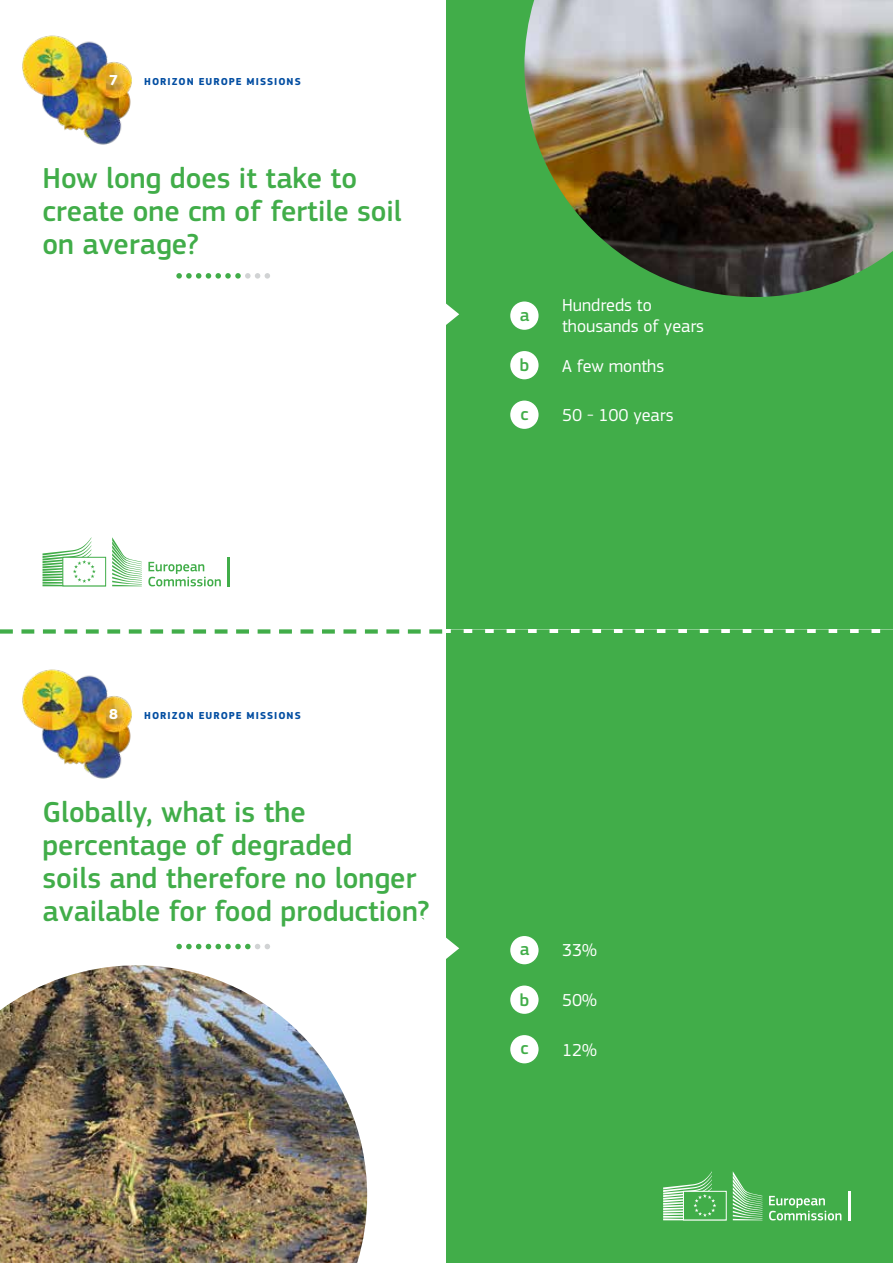
<style>
.page{position:relative;width:893px;height:1263px;background:#fff}
.page>*{position:absolute;margin:0;border:0;box-sizing:border-box;transform-origin:0 0}
.t1{font:500 30px/33px "EC Square Sans Pro";color:#41ad49}
.t2{font:18px/21px "EC Square Sans Pro";color:#fff}
.t3{font:500 18px "EC Square Sans Pro";color:#41ad49}
.t4{font:700 15px "EC Square Sans Pro";color:#fff}
.t5{font:700 10.5px "EC Square Sans Pro";letter-spacing:.095em;color:#034ea2}
</style>
<div class="page">
<div style="left:446px;top:0;width:447px;height:629px;background:#41ad49"></div>
<img style="left:524px;top:0;width:369px;height:297px">
<svg style="left:446px;top:303px;width:13px;height:22px"></svg>
<img style="left:22px;top:35px;width:110px;height:110px">
<svg style="left:176px;top:273px;width:94px;height:6px"></svg>
<div style="left:510px;top:301px;width:29px;height:29px;background:#fff;border-radius:50%"></div>
<div style="left:510px;top:351px;width:29px;height:28px;background:#fff;border-radius:50%"></div>
<div style="left:510px;top:401px;width:29px;height:28px;background:#fff;border-radius:50%"></div>
<svg style="left:43px;top:537px;width:99px;height:49px"></svg>
<svg style="left:148px;top:562px;width:73px;height:24px"></svg>
<hr style="left:227px;top:557px;width:3px;height:29px;background:#41ad49">
<img style="left:0;top:965px;width:367px;height:298px">
<div style="left:446px;top:634px;width:447px;height:629px;background:#41ad49"></div>
<svg style="left:663px;top:1171px;width:99px;height:49px"></svg>
<svg style="left:769px;top:1196px;width:72px;height:24px"></svg>
<hr style="left:848px;top:1191px;width:2px;height:29px;background:#fff">
<svg style="left:446px;top:937px;width:13px;height:22px"></svg>
<img style="left:22px;top:669px;width:110px;height:110px">
<svg style="left:176px;top:944px;width:94px;height:5px"></svg>
<div style="left:510px;top:936px;width:29px;height:28px;background:#fff;border-radius:50%"></div>
<div style="left:510px;top:985px;width:29px;height:29px;background:#fff;border-radius:50%"></div>
<div style="left:510px;top:1035px;width:29px;height:28px;background:#fff;border-radius:50%"></div>
<svg style="left:0;top:629px;width:893px;height:5px"></svg>
<p class="t4" style="left:109px;top:71px;width:10px">7</p>
<p class="t5" style="left:144px;top:75px;width:158px">HORIZON EUROPE MISSIONS</p>
<p class="t1" style="left:43px;top:162px;width:361px">How long does it take to create one cm of fertile soil on average?</p>
<p class="t3" style="left:520px;top:304px;width:11px">a</p>
<p class="t3" style="left:520px;top:355px;width:11px">b</p>
<p class="t3" style="left:520px;top:403px;width:10px">c</p>
<p class="t2" style="left:562px;top:294px;width:144px">Hundreds to thousands of years</p>
<p class="t2" style="left:562px;top:356px;width:104px">A few months</p>
<p class="t2" style="left:562px;top:405px;width:113px">50 - 100 years</p>
<p class="t4" style="left:109px;top:705px;width:10px">8</p>
<p class="t5" style="left:144px;top:709px;width:158px">HORIZON EUROPE MISSIONS</p>
<p class="t1" style="left:43px;top:796px;width:388px">Globally, what is the percentage of degraded<br>soils and therefore no longer available for food production?</p>
<p class="t3" style="left:520px;top:939px;width:11px">a</p>
<p class="t3" style="left:520px;top:989px;width:11px">b</p>
<p class="t3" style="left:520px;top:1038px;width:10px">c</p>
<p class="t2" style="left:562px;top:939px;width:36px">33%</p>
<p class="t2" style="left:562px;top:990px;width:36px">50%</p>
<p class="t2" style="left:562px;top:1039px;width:36px">12%</p>
</div>
